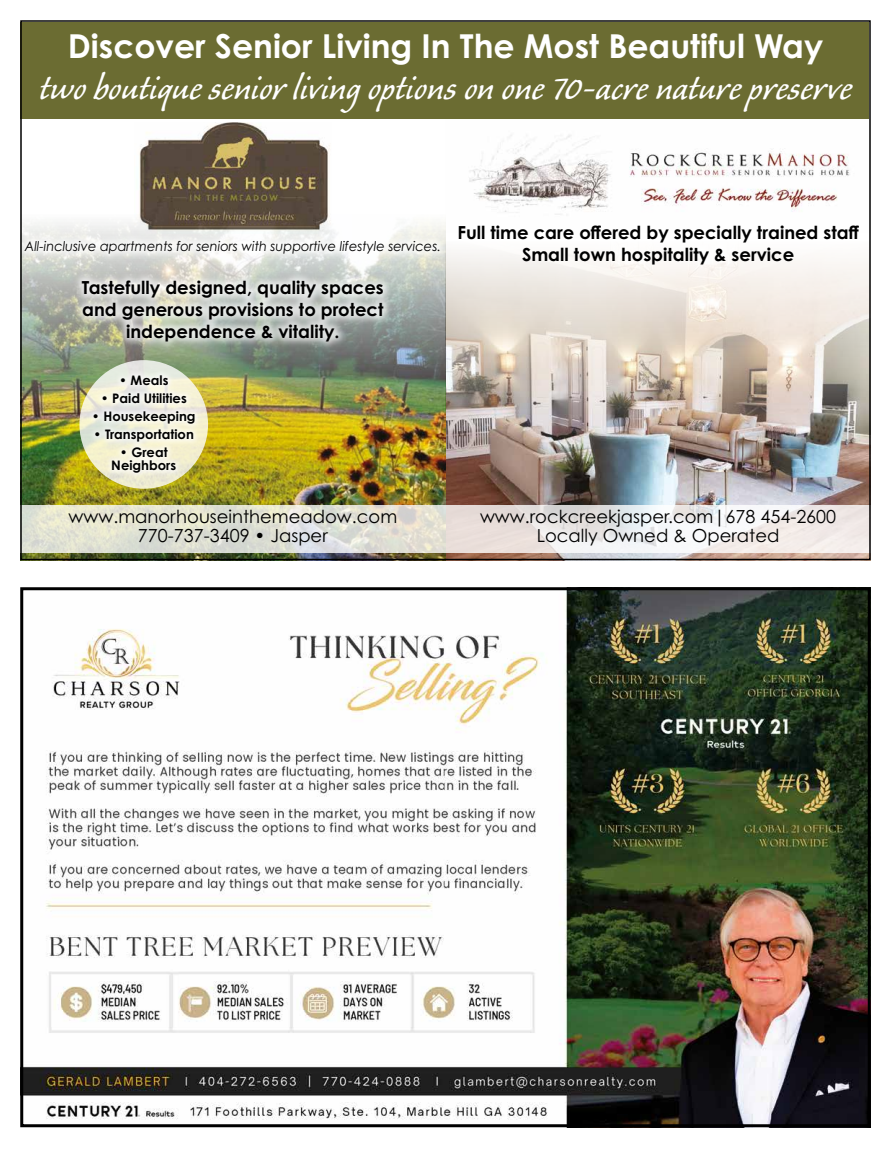
<style>
.page{position:relative;width:891px;height:1161px;background:#fff}
.page>*{position:absolute;margin:0;border:0;box-sizing:border-box;transform-origin:0 0}
.t1{font:43.5px "Caliban Std";color:#fff}
.t2{font:700 33px "Century Gothic Pro";color:#fff}
.t3{font:700 18px/21.6px "Century Gothic Pro";color:#000;text-align:center}
.t4{font:18px/19.5px "Century Gothic Pro";color:#000;text-align:center}
.t5{font:italic 13.5px "Century Gothic Pro";color:#000;scale:.96 1}
.t6{font:700 13.2px/13px "Century Gothic Pro";color:#000;text-align:center}
.s1{font-weight:700}
</style>
<div class="page">
<img style="left:24px;top:591px;width:843px;height:532px">
<div style="left:20px;top:587px;width:851px;height:540px;border:3px solid #000"></div>
<img style="left:469px;top:135px;width:381px;height:80px">
<div style="left:20px;top:22px;width:849px;height:97px;background:#6b6c32"></div>
<img style="left:446px;top:252px;width:422px;height:305px">
<img style="left:756px;top:560px;width:115px;height:1px">
<img style="left:139px;top:123px;width:191px;height:92px">
<img style="left:23px;top:215px;width:422px;height:342px">
<svg style="left:23px;top:505px;width:845px;height:48px"></svg>
<div style="left:20px;top:231px;width:428px;height:120px;background:#fff;opacity:.75"></div>
<svg style="left:79px;top:360px;width:129px;height:129px"></svg>
<div style="left:87px;top:368px;width:115px;height:111px;background:#fff;opacity:.75"></div>
<h2 class="t2" style="left:68px;top:25px;width:757px">Discover Senior Living In The Most Beautiful Way</h2>
<h1 class="t1" style="left:39px;top:66px;width:815px">two boutique senior living options on one 70-acre nature preserve</h1>
<p class="t5" style="left:25px;top:238px;width:435px">All-inclusive apartments for seniors with supportive lifestyle services.</p>
<p class="t3" style="left:82px;top:277px;width:304px">Tastefully designed, quality spaces and generous provisions to protect independence &amp; vitality.</p>
<p class="t6" style="left:119px;top:373px;width:51px">• Meals</p>
<p class="t6" style="left:101px;top:391px;width:88px">• Paid Utilities</p>
<p class="t6" style="left:92px;top:409px;width:105px">• Housekeeping</p>
<p class="t6" style="left:94px;top:427px;width:102px">• Transportation</p>
<p class="t6" style="left:111px;top:445px;width:66px">• Great<br>Neighbors</p>
<p class="t4" style="left:68px;top:506px;width:330px">www.manorhouseinthemeadow.com<br>770-737-3409 <span class="s1">•</span> Jasper</p>
<p class="t3" style="left:457px;top:221px;width:403px">Full time care offered by specially trained staff<br>Small town hospitality &amp; service</p>
<p class="t4" style="left:480px;top:506px;width:358px">www.rockcreekjasper.com|678 454-2600<br>Locally Owned &amp; Operated</p>
</div>
